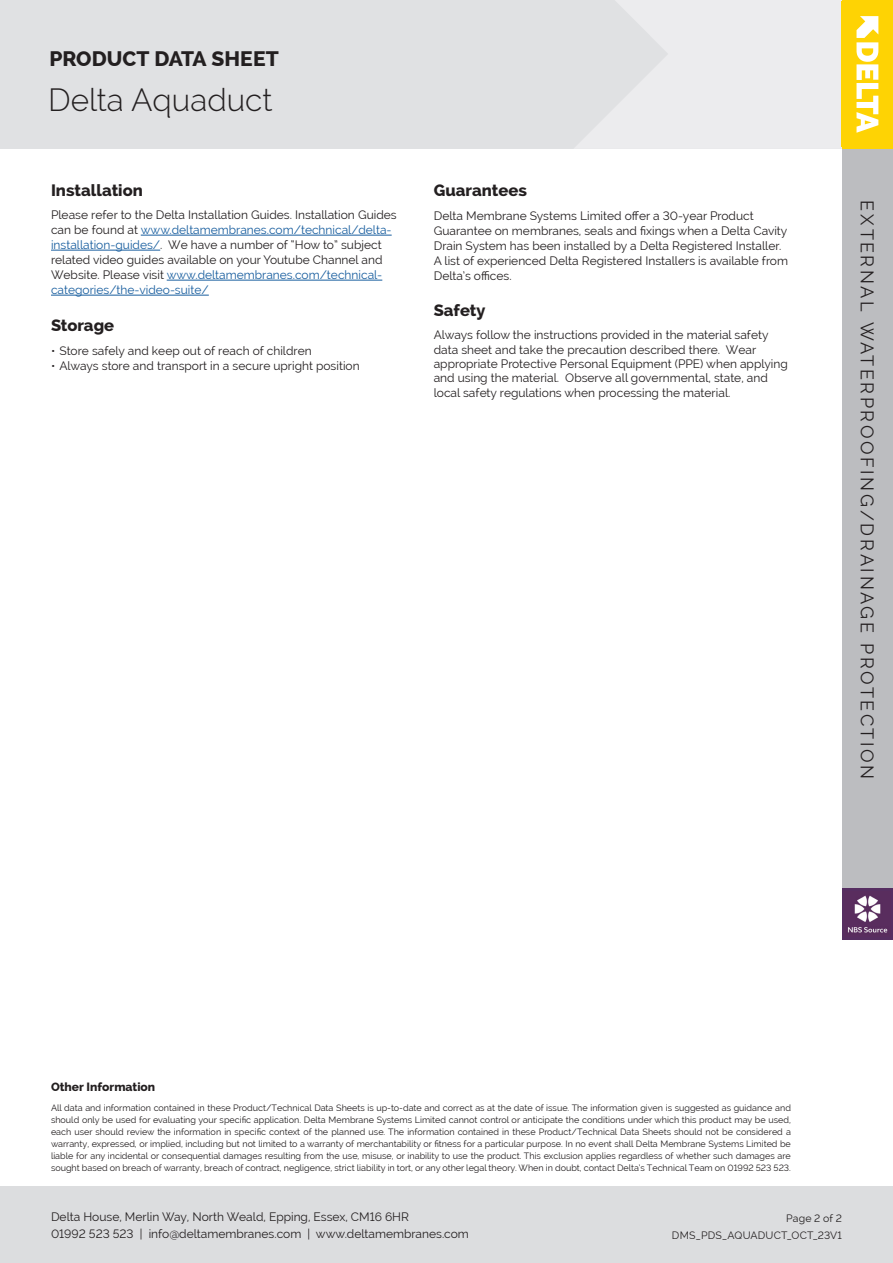
<style>
.page{position:relative;width:893px;height:1263px;background:#fff}
.page>*{position:absolute;margin:0;border:0;box-sizing:border-box;transform-origin:0 0}
.t1{font:300 31.5px "Raleway";color:#231f20}
.t2{font:800 21px "Raleway";color:#231f20}
.t3{font:18px "Raleway";letter-spacing:.14em;color:#231f20}
.Heading{font:800 16.5px "Raleway";color:#231f20}
.Bullet_list_7_10{font:12px/15px "Raleway";color:#231f20}
.Heading-2{font:800 12px "Raleway";color:#231f20}
.t4{font:10.5px "Raleway";letter-spacing:.015em;color:#231f20}
.Small_copy_7_10{font:9px/12px "Raleway";color:#231f20;text-align:justify}
.s1{color:#175d9e}
</style>
<div class="page">
<div style="left:0;top:0;width:846px;height:149px;background:#e0e1e3"></div>
<svg style="left:575px;top:0;width:267px;height:148px"></svg>
<div style="left:842px;top:137px;width:51px;height:760px;background:#bcbdc0"></div>
<div style="left:0;top:1186px;width:893px;height:77px;background:#dcdddf"></div>
<div style="left:842px;top:0;width:51px;height:149px;background:#fed304"></div>
<svg style="left:856px;top:16px;width:22px;height:117px"></svg>
<div style="left:842px;top:889px;width:51px;height:51px;background:#562e61"></div>
<img style="left:848px;top:895px;width:40px;height:38px">
<hr style="left:141px;top:235px;width:251px;height:1px;background:#175d9e">
<hr style="left:51px;top:250px;width:109px;height:1px;background:#175d9e">
<hr style="left:167px;top:280px;width:215px;height:1px;background:#175d9e">
<hr style="left:51px;top:295px;width:158px;height:1px;background:#175d9e">
<h2 class="t2" style="left:50px;top:47px;width:231px">PRODUCT DATA SHEET</h2>
<p class="t1" style="left:48px;top:81px;width:226px">Delta Aquaduct</p>
<p class="Heading" style="left:51px;top:181px;width:93px">Installation</p>
<p class="Bullet_list_7_10" style="left:51px;top:207px;width:347px">Please refer to the Delta Installation Guides. Installation Guides can be found at <span class="s1">www.deltamembranes.com/technical/delta&shy;installation-guides/</span>. We have a number of “How to” subject related video guides available on your Youtube Channel and Website. Please visit <span class="s1">www.deltamembranes.com/technical&shy;categories/the-video-suite/</span></p>
<p class="Heading" style="left:51px;top:316px;width:65px">Storage</p>
<p class="Bullet_list_7_10" style="left:51px;top:343px;width:262px">• Store safely and keep out of reach of children</p>
<p class="Bullet_list_7_10" style="left:51px;top:358px;width:310px">• Always store and transport in a secure upright position</p>
<p class="Heading" style="left:434px;top:181px;width:95px">Guarantees</p>
<p class="Bullet_list_7_10" style="left:434px;top:208px;width:355px">Delta Membrane Systems Limited offer a 30-year Product<br>Guarantee on membranes, seals and fixings when a Delta Cavity<br>Drain System has been installed by a Delta Registered Installer.</p>
<p class="Bullet_list_7_10" style="left:434px;top:253px;width:356px">A list of experienced Delta Registered Installers is available from<br>Delta’s offices.</p>
<p class="Heading" style="left:434px;top:301px;width:53px">Safety</p>
<p class="Bullet_list_7_10" style="left:434px;top:328px;width:356px;line-height:14.4px">Always follow the instructions provided in the material safety data sheet and take the precaution described there. Wear appropriate Protective Personal Equipment (PPE) when applying and using the material. Observe all governmental, state, and local safety regulations when processing the material.</p>
<h3 class="t3" style="left:878px;top:200px;width:581px;rotate:90deg">EXTERNAL WATERPROOFING/DRAINAGE PROTECTION</h3>
<p class="Heading-2" style="left:51px;top:1080px;width:106px">Other Information</p>
<p class="Small_copy_7_10" style="left:51px;top:1102px;width:741px">All data and information contained in these Product/Technical Data Sheets is up-to-date and correct as at the date of issue. The information given is suggested as guidance and should only be used for evaluating your specific application. Delta Membrane Systems Limited cannot control or anticipate the conditions under which this product may be used, each user should review the information in specific context of the planned use. The information contained in these Product/Technical Data Sheets should not be considered a warranty, expressed, or implied, including but not limited to a warranty of merchantability or fitness for a particular purpose. In no event shall Delta Membrane Systems Limited be liable for any incidental or consequential damages resulting from the use, misuse, or inability to use the product. This exclusion applies regardless of whether such damages are sought based on breach of warranty, breach of contract, negligence, strict liability in tort, or any other legal theory. When in doubt, contact Delta’s Technical Team on 01992 523 523.</p>
<p class="Bullet_list_7_10" style="left:51px;top:1208px;width:419px;line-height:17.2px">Delta House, Merlin Way, North Weald, Epping, Essex, CM16 6HR<br>01992 523 523 | info@deltamembranes.com | www.deltamembranes.com</p>
<p class="t4" style="left:786px;top:1212px;width:57px">Page 2 of 2</p>
<p class="t4" style="left:672px;top:1229px;width:172px">DMS_PDS_AQUADUCT_OCT_23V1</p>
</div>
